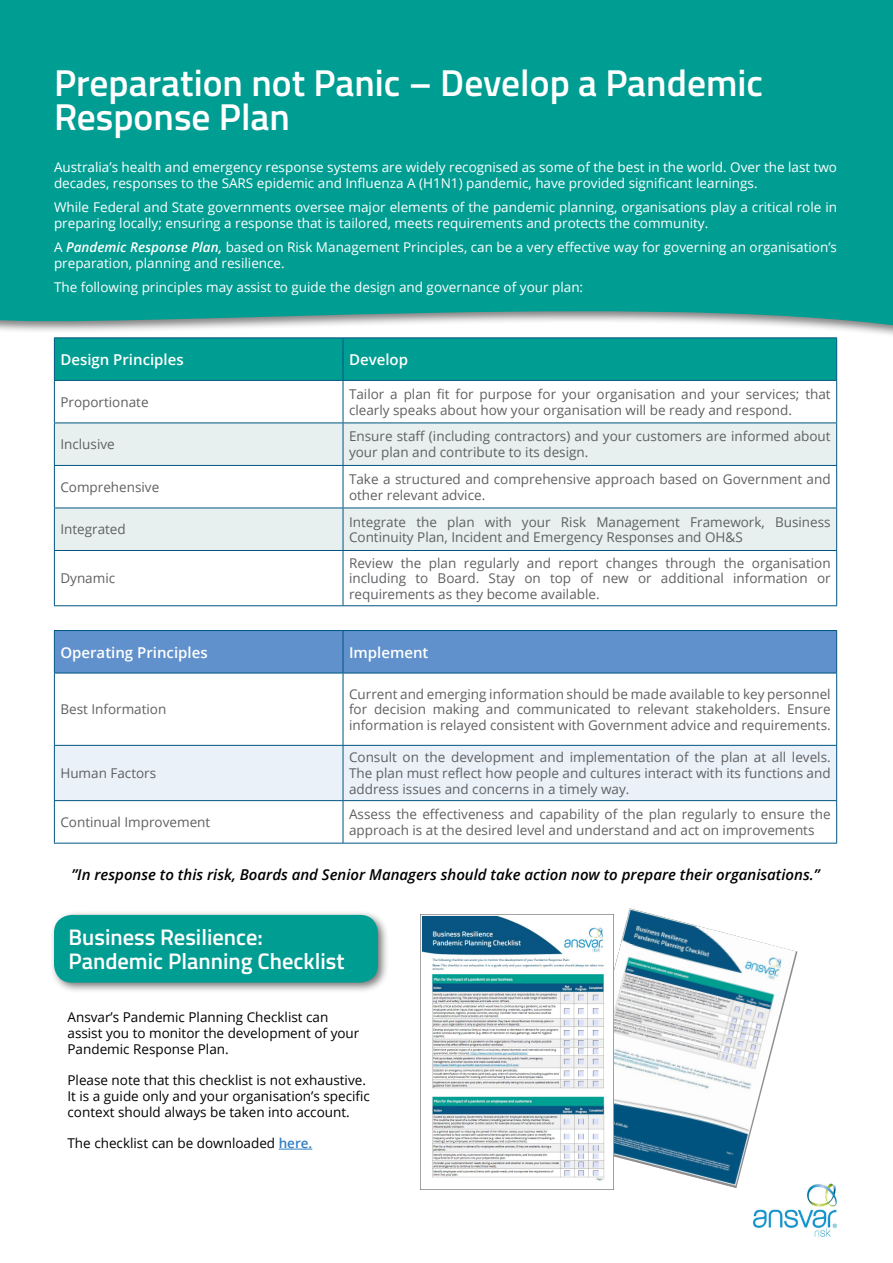
<style>
.page{position:relative;width:893px;height:1263px;background:#fff}
.page>*{position:absolute;margin:0;border:0;box-sizing:border-box;transform-origin:0 0}
.t1{font:600 37.5px/34.5px "Titillium Web";color:#fff}
.t2{font:600 22.5px/24px "Titillium Web";color:#fff}
.t3{font:italic 600 15px "Open Sans";color:#000}
.t4{font:600 15px "Open Sans";color:#fff}
.t5{font:13.5px/15.8px "Open Sans";color:#5f6062}
.t6{font:13.5px/15.8px "Open Sans";color:#fff}
.t7{font:13.5px/15.8px "Open Sans";color:#000}
.s1{font-weight:600;font-style:italic}
.s2{font-weight:600;color:#327fc2}
</style>
<div class="page">
<img style="left:752px;top:1183px;width:85px;height:53px">
<img style="left:613px;top:908px;width:184px;height:280px">
<div style="left:0;top:0;width:893px;height:335px;background:#009e92"></div>
<div style="left:55px;top:338px;width:781px;height:42px;background:#009e92"></div>
<svg style="left:55px;top:423px;width:781px;height:127px;fill:#e7f0ee"></svg>
<hr style="left:54px;top:337px;width:289px;height:1px;background:#005581">
<hr style="left:54px;top:338px;width:1px;height:42px;background:#005581">
<hr style="left:343px;top:337px;width:494px;height:1px;background:#005581">
<hr style="left:343px;top:338px;width:1px;height:42px;background:#005581">
<hr style="left:836px;top:338px;width:1px;height:42px;background:#005581">
<hr style="left:54px;top:380px;width:289px;height:1px;background:#005581">
<hr style="left:54px;top:381px;width:1px;height:41px;background:#005581">
<hr style="left:343px;top:380px;width:494px;height:1px;background:#005581">
<hr style="left:343px;top:381px;width:1px;height:41px;background:#005581">
<hr style="left:836px;top:381px;width:1px;height:41px;background:#005581">
<hr style="left:54px;top:422px;width:289px;height:1px;background:#005581">
<hr style="left:54px;top:423px;width:1px;height:42px;background:#005581">
<hr style="left:343px;top:422px;width:494px;height:1px;background:#005581">
<hr style="left:343px;top:423px;width:1px;height:42px;background:#005581">
<hr style="left:836px;top:423px;width:1px;height:42px;background:#005581">
<hr style="left:54px;top:465px;width:289px;height:1px;background:#005581">
<hr style="left:54px;top:466px;width:1px;height:42px;background:#005581">
<hr style="left:343px;top:465px;width:494px;height:1px;background:#005581">
<hr style="left:343px;top:466px;width:1px;height:42px;background:#005581">
<hr style="left:836px;top:466px;width:1px;height:42px;background:#005581">
<hr style="left:54px;top:508px;width:289px;height:1px;background:#005581">
<hr style="left:54px;top:508px;width:1px;height:42px;background:#005581">
<hr style="left:343px;top:508px;width:494px;height:1px;background:#005581">
<hr style="left:343px;top:508px;width:1px;height:42px;background:#005581">
<hr style="left:836px;top:508px;width:1px;height:42px;background:#005581">
<hr style="left:54px;top:550px;width:289px;height:1px;background:#005581">
<hr style="left:54px;top:551px;width:1px;height:54px;background:#005581">
<hr style="left:343px;top:550px;width:494px;height:1px;background:#005581">
<hr style="left:343px;top:551px;width:1px;height:54px;background:#005581">
<hr style="left:836px;top:551px;width:1px;height:54px;background:#005581">
<hr style="left:54px;top:605px;width:289px;height:1px;background:#005581">
<hr style="left:343px;top:605px;width:494px;height:1px;background:#005581">
<div style="left:55px;top:631px;width:781px;height:42px;background:#6091cc"></div>
<div style="left:55px;top:746px;width:781px;height:54px;background:#ebf1f9"></div>
<hr style="left:54px;top:630px;width:289px;height:1px;background:#005581">
<hr style="left:54px;top:631px;width:1px;height:42px;background:#005581">
<hr style="left:343px;top:630px;width:494px;height:1px;background:#005581">
<hr style="left:343px;top:631px;width:1px;height:42px;background:#005581">
<hr style="left:836px;top:631px;width:1px;height:42px;background:#005581">
<hr style="left:54px;top:673px;width:289px;height:1px;background:#005581">
<hr style="left:54px;top:673px;width:1px;height:72px;background:#005581">
<hr style="left:343px;top:673px;width:494px;height:1px;background:#005581">
<hr style="left:343px;top:673px;width:1px;height:72px;background:#005581">
<hr style="left:836px;top:673px;width:1px;height:72px;background:#005581">
<hr style="left:54px;top:745px;width:289px;height:1px;background:#005581">
<hr style="left:54px;top:746px;width:1px;height:54px;background:#005581">
<hr style="left:343px;top:745px;width:494px;height:1px;background:#005581">
<hr style="left:343px;top:746px;width:1px;height:54px;background:#005581">
<hr style="left:836px;top:746px;width:1px;height:54px;background:#005581">
<hr style="left:54px;top:800px;width:289px;height:1px;background:#005581">
<hr style="left:54px;top:801px;width:1px;height:42px;background:#005581">
<hr style="left:343px;top:800px;width:494px;height:1px;background:#005581">
<hr style="left:343px;top:801px;width:1px;height:42px;background:#005581">
<hr style="left:836px;top:801px;width:1px;height:42px;background:#005581">
<hr style="left:54px;top:843px;width:289px;height:1px;background:#005581">
<hr style="left:343px;top:843px;width:494px;height:1px;background:#005581">
<hr style="left:279px;top:1149px;width:33px;height:1px;background:#327fc2">
<div style="left:49px;top:909px;width:340px;height:85px;background:#000;opacity:.55"></div>
<div style="left:54px;top:915px;width:324px;height:67px;background:#009e92;border-radius:18px"></div>
<img style="left:420px;top:914px;width:193px;height:276px">
<h1 class="t1" style="left:54px;top:63px;width:711px">Preparation not Panic – Develop a Pandemic<br>Response Plan</h1>
<p class="t6" style="left:54px;top:159px;width:785px">Australia’s health and emergency response systems are widely recognised as some of the best in the world. Over the last two decades, responses to the SARS epidemic and Influenza A (H1N1) pandemic, have provided significant learnings.</p>
<p class="t6" style="left:54px;top:199px;width:784px">While Federal and State governments oversee major elements of the pandemic planning, organisations play a critical role in preparing locally; ensuring a response that is tailored, meets requirements and protects the community.</p>
<p class="t6" style="left:54px;top:239px;width:785px">A <span class="s1">Pandemic Response Plan,</span> based on Risk Management Principles, can be a very effective way for governing an organisation’s preparation, planning and resilience.</p>
<p class="t6" style="left:54px;top:279px;width:531px">The following principles may assist to guide the design and governance of your plan:</p>
<p class="t4" style="left:60px;top:349px;width:125px">Design Principles</p>
<p class="t4" style="left:349px;top:349px;width:61px">Develop</p>
<p class="t5" style="left:60px;top:394px;width:90px">Proportionate</p>
<p class="t5" style="left:349px;top:386px;width:483px">Tailor a plan fit for purpose for your organisation and your services; that clearly speaks about how your organisation will be ready and respond.</p>
<p class="t5" style="left:60px;top:436px;width:56px">Inclusive</p>
<p class="t5" style="left:349px;top:428px;width:483px">Ensure staff (including contractors) and your customers are informed about your plan and contribute to its design.</p>
<p class="t5" style="left:60px;top:479px;width:100px">Comprehensive</p>
<p class="t5" style="left:349px;top:471px;width:483px">Take a structured and comprehensive approach based on Government and other relevant advice.</p>
<p class="t5" style="left:60px;top:521px;width:67px">Integrated</p>
<p class="t5" style="left:349px;top:513px;width:483px">Integrate the plan with your Risk Management Framework, Business<br>Continuity Plan, Incident and Emergency Responses and OH&amp;S</p>
<p class="t5" style="left:60px;top:570px;width:56px">Dynamic</p>
<p class="t5" style="left:349px;top:554px;width:483px;text-align:justify">Review the plan regularly and report changes through the organisation including to Board. Stay on top of new or additional information or requirements as they become available.</p>
<p class="t4" style="left:60px;top:642px;width:149px">Operating Principles</p>
<p class="t4" style="left:349px;top:642px;width:81px">Implement</p>
<p class="t5" style="left:60px;top:701px;width:108px">Best Information</p>
<p class="t5" style="left:60px;top:765px;width:97px">Human Factors</p>
<p class="t5" style="left:349px;top:685px;width:483px;text-align:justify">Current and emerging information should be made available to key personnel for decision making and communicated to relevant stakeholders. Ensure information is relayed consistent with Government advice and requirements.</p>
<p class="t5" style="left:349px;top:749px;width:483px;text-align:justify">Consult on the development and implementation of the plan at all levels.<br>The plan must reflect how people and cultures interact with its functions and address issues and concerns in a timely way.</p>
<p class="t5" style="left:60px;top:814px;width:151px">Continual Improvement</p>
<p class="t5" style="left:349px;top:806px;width:483px">Assess the effectiveness and capability of the plan regularly to ensure the approach is at the desired level and understand and act on improvements</p>
<p class="t3" style="left:71px;top:864px;width:750px">”In response to this risk, Boards and Senior Managers should take action now to prepare their organisations.”</p>
<h2 class="t2" style="left:69px;top:924px;width:277px">Business Resilience:<br>Pandemic Planning Checklist</h2>
<p class="t7" style="left:68px;top:1009px;width:293px">Ansvar’s Pandemic Planning Checklist can assist you to monitor the development of your<br>Pandemic Response Plan.</p>
<p class="t7" style="left:68px;top:1072px;width:304px">Please note that this checklist is not exhaustive.<br>It is a guide only and your organisation’s specific context should always be taken into account.</p>
<p class="t7" style="left:68px;top:1135px;width:246px">The checklist can be downloaded <span class="s2">here.</span></p>
</div>
